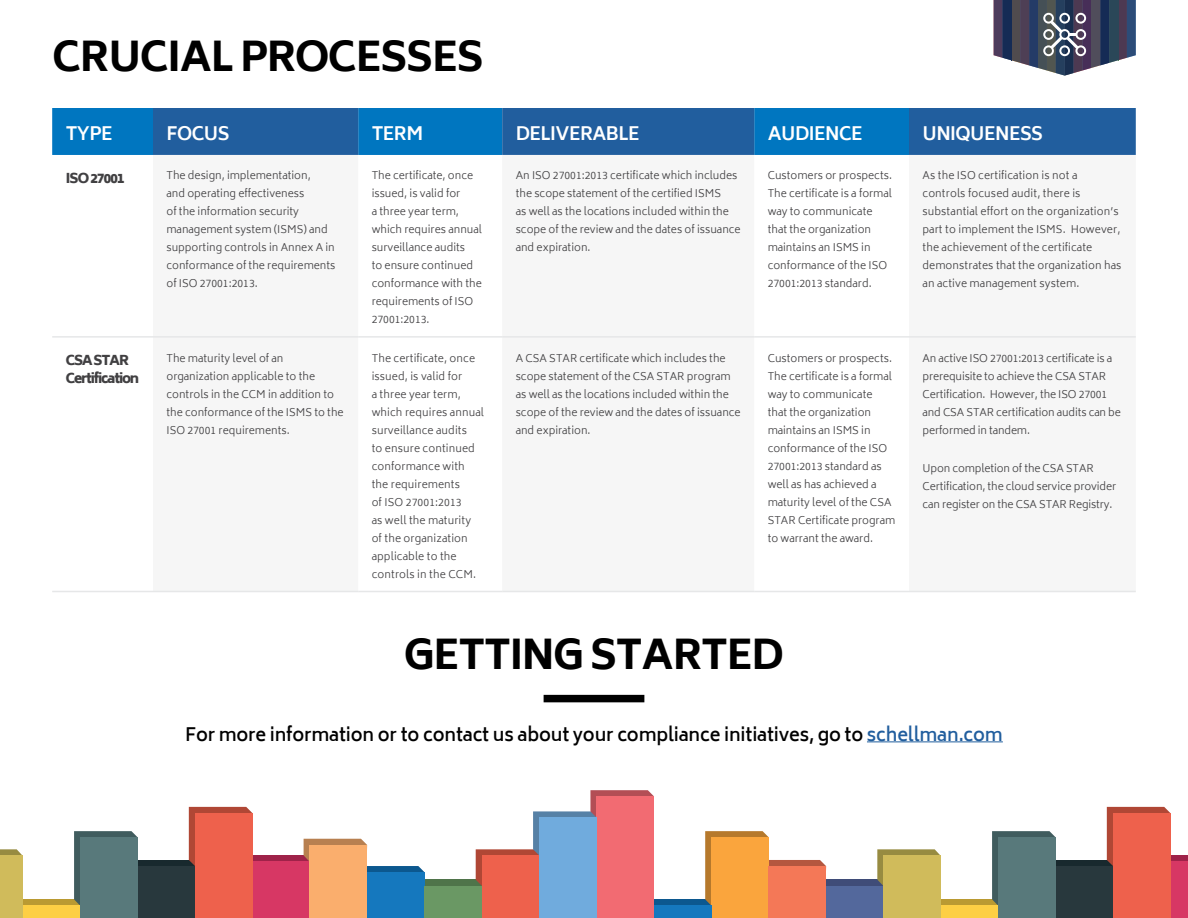
<style>
.page{position:relative;width:1188px;height:918px;background:#fff}
.page>*{position:absolute;margin:0;border:0;box-sizing:border-box;transform-origin:0 0}
.t1{font:800 40.5px "Biryani";letter-spacing:-.03em;color:#000}
.t2{font:600 18px "Biryani";letter-spacing:-.01em;color:#000}
.Heading_4{font:700 18px "Biryani";letter-spacing:-.03em;color:#fff}
.Heading_4-2{font:800 13.5px/18px "Biryani";letter-spacing:-.09em;color:#414042}
.Heading_4-3{font:800 13.5px "Biryani";letter-spacing:-.06em;color:#414042}
.Heading_4-4{font:300 10.5px/18px "Biryani";color:#414042}
.s1{color:#215e9e}
</style>
<div class="page">
<svg style="left:654px;top:899px;width:51px;height:7px"></svg>
<svg style="left:941px;top:899px;width:51px;height:7px"></svg>
<svg style="left:1170px;top:855px;width:18px;height:7px"></svg>
<div style="left:820px;top:880px;width:65px;height:38px;background:#3f4c78"></div>
<div style="left:1049px;top:860px;width:71px;height:58px;background:#18292e"></div>
<svg style="left:992px;top:831px;width:63px;height:75px"></svg>
<svg style="left:705px;top:831px;width:121px;height:75px"></svg>
<svg style="left:877px;top:849px;width:64px;height:37px"></svg>
<svg style="left:1107px;top:807px;width:63px;height:59px"></svg>
<div style="left:941px;top:906px;width:57px;height:12px;background:#fdcf44"></div>
<div style="left:1170px;top:862px;width:18px;height:56px;background:#d73764"></div>
<div style="left:711px;top:837px;width:58px;height:81px;background:#faa53d"></div>
<div style="left:826px;top:886px;width:58px;height:32px;background:#53689c"></div>
<div style="left:1056px;top:866px;width:57px;height:52px;background:#28383d"></div>
<div style="left:998px;top:837px;width:58px;height:81px;background:#58797b"></div>
<div style="left:769px;top:866px;width:57px;height:52px;background:#f47857"></div>
<div style="left:884px;top:856px;width:57px;height:62px;background:#d0bb5b"></div>
<div style="left:1113px;top:813px;width:57px;height:105px;background:#ee614c"></div>
<div style="left:654px;top:906px;width:57px;height:12px;background:#1578be"></div>
<div style="left:418px;top:880px;width:69px;height:38px;background:#4f744a"></div>
<svg style="left:23px;top:899px;width:51px;height:7px"></svg>
<svg style="left:252px;top:855px;width:52px;height:7px"></svg>
<div style="left:131px;top:860px;width:71px;height:58px;background:#18292e"></div>
<svg style="left:476px;top:790px;width:178px;height:128px"></svg>
<svg style="left:74px;top:831px;width:63px;height:75px"></svg>
<svg style="left:304px;top:839px;width:121px;height:33px"></svg>
<svg style="left:0;top:849px;width:23px;height:7px"></svg>
<svg style="left:189px;top:807px;width:63px;height:59px"></svg>
<div style="left:482px;top:856px;width:57px;height:62px;background:#ee614c"></div>
<div style="left:23px;top:906px;width:57px;height:12px;background:#fdcf44"></div>
<div style="left:252px;top:862px;width:58px;height:56px;background:#d73764"></div>
<div style="left:367px;top:872px;width:58px;height:46px;background:#1578be"></div>
<div style="left:138px;top:866px;width:57px;height:52px;background:#28383d"></div>
<div style="left:539px;top:818px;width:58px;height:100px;background:#70abdd"></div>
<div style="left:80px;top:837px;width:58px;height:81px;background:#58797b"></div>
<div style="left:310px;top:845px;width:57px;height:73px;background:#faae6d"></div>
<div style="left:425px;top:886px;width:57px;height:32px;background:#6a9864"></div>
<div style="left:0;top:856px;width:23px;height:62px;background:#d0bb5b"></div>
<div style="left:195px;top:813px;width:57px;height:105px;background:#ee614c"></div>
<hr style="left:867px;top:741px;width:136px;height:1px;background:#215e9e">
<div style="left:544px;top:695px;width:100px;height:7px;background:#000"></div>
<div style="left:52px;top:108px;width:101px;height:47px;background:#0076c0"></div>
<svg style="left:153px;top:108px;width:983px;height:47px;background:#1765a8"></svg>
<hr style="left:52px;top:336px;width:101px;height:2px;background:#e6e7e8">
<hr style="left:153px;top:336px;width:205px;height:2px;background:#e6e7e8">
<hr style="left:358px;top:336px;width:144px;height:2px;background:#e6e7e8">
<hr style="left:754px;top:336px;width:155px;height:2px;background:#e6e7e8">
<hr style="left:502px;top:336px;width:252px;height:2px;background:#e6e7e8">
<hr style="left:909px;top:336px;width:227px;height:2px;background:#e6e7e8">
<hr style="left:52px;top:591px;width:101px;height:1px;background:#e6e7e8">
<hr style="left:153px;top:591px;width:205px;height:1px;background:#e6e7e8">
<hr style="left:358px;top:591px;width:144px;height:1px;background:#e6e7e8">
<hr style="left:502px;top:591px;width:252px;height:1px;background:#e6e7e8">
<hr style="left:754px;top:591px;width:155px;height:1px;background:#e6e7e8">
<hr style="left:909px;top:591px;width:227px;height:1px;background:#e6e7e8">
<svg style="left:994px;top:0;width:142px;height:76px"></svg>
<h2 class="t1" style="left:52px;top:33px;width:433px">CRUCIAL PROCESSES</h2>
<p class="Heading_4" style="left:66px;top:123px;width:48px">TYPE</p>
<p class="Heading_4" style="left:166px;top:123px;width:65px">FOCUS</p>
<p class="Heading_4" style="left:372px;top:123px;width:53px">TERM</p>
<p class="Heading_4" style="left:516px;top:123px;width:125px">DELIVERABLE</p>
<p class="Heading_4" style="left:768px;top:123px;width:97px">AUDIENCE</p>
<p class="Heading_4" style="left:922px;top:123px;width:122px">UNIQUENESS</p>
<p class="Heading_4-3" style="left:66px;top:170px;width:60px">ISO 27001</p>
<p class="Heading_4-4" style="left:166px;top:167px;width:170px">The design, implementation,<br>and operating effectiveness<br>of the information security management system (ISMS) and supporting controls in Annex A in conformance of the requirements of ISO 27001:2013.</p>
<p class="Heading_4-4" style="left:372px;top:167px;width:112px">The certificate, once issued, is valid for<br>a three year term, which requires annual surveillance audits<br>to ensure continued conformance with the requirements of ISO<br>27001:2013.</p>
<p class="Heading_4-4" style="left:516px;top:167px;width:227px">An ISO 27001:2013 certificate which includes the scope statement of the certified ISMS<br>as well as the locations included within the scope of the review and the dates of issuance and expiration.</p>
<p class="Heading_4-4" style="left:768px;top:167px;width:126px">Customers or prospects.<br>The certificate is a formal way to communicate that the organization maintains an ISMS in conformance of the ISO<br>27001:2013 standard.</p>
<p class="Heading_4-4" style="left:922px;top:167px;width:201px">As the ISO certification is not a controls focused audit, there is substantial effort on the organization’s part to implement the ISMS. However, the achievement of the certificate demonstrates that the organization has an active management system.</p>
<p class="Heading_4-2" style="left:66px;top:352px;width:75px">CSA STAR<br>Certification</p>
<p class="Heading_4-4" style="left:166px;top:349px;width:179px">The maturity level of an organization applicable to the controls in the CCM in addition to the conformance of the ISMS to the<br>ISO 27001 requirements.</p>
<p class="Heading_4-4" style="left:372px;top:349px;width:114px">The certificate, once issued, is valid for<br>a three year term, which requires annual surveillance audits<br>to ensure continued conformance with<br>the requirements<br>of ISO 27001:2013<br>as well the maturity<br>of the organization applicable to the controls in the CCM.</p>
<p class="Heading_4-4" style="left:516px;top:349px;width:227px">A CSA STAR certificate which includes the scope statement of the CSA STAR program as well as the locations included within the scope of the review and the dates of issuance and expiration.</p>
<p class="Heading_4-4" style="left:768px;top:349px;width:129px">Customers or prospects.<br>The certificate is a formal way to communicate<br>that the organization maintains an ISMS in conformance of the ISO<br>27001:2013 standard as well as has achieved a maturity level of the CSA<br>STAR Certificate program to warrant the award.</p>
<p class="Heading_4-4" style="left:922px;top:349px;width:200px">An active ISO 27001:2013 certificate is a prerequisite to achieve the CSA STAR Certification. However, the ISO 27001 and CSA STAR certification audits can be performed in tandem.</p>
<p class="Heading_4-4" style="left:922px;top:460px;width:195px">Upon completion of the CSA STAR<br>Certification, the cloud service provider can register on the CSA STAR Registry.</p>
<h2 class="t1" style="left:404px;top:631px;width:381px">GETTING STARTED</h2>
<p class="t2" style="left:185px;top:724px;width:819px">For more information or to contact us about your compliance initiatives, go to <span class="s1">schellman.com</span></p>
</div>
